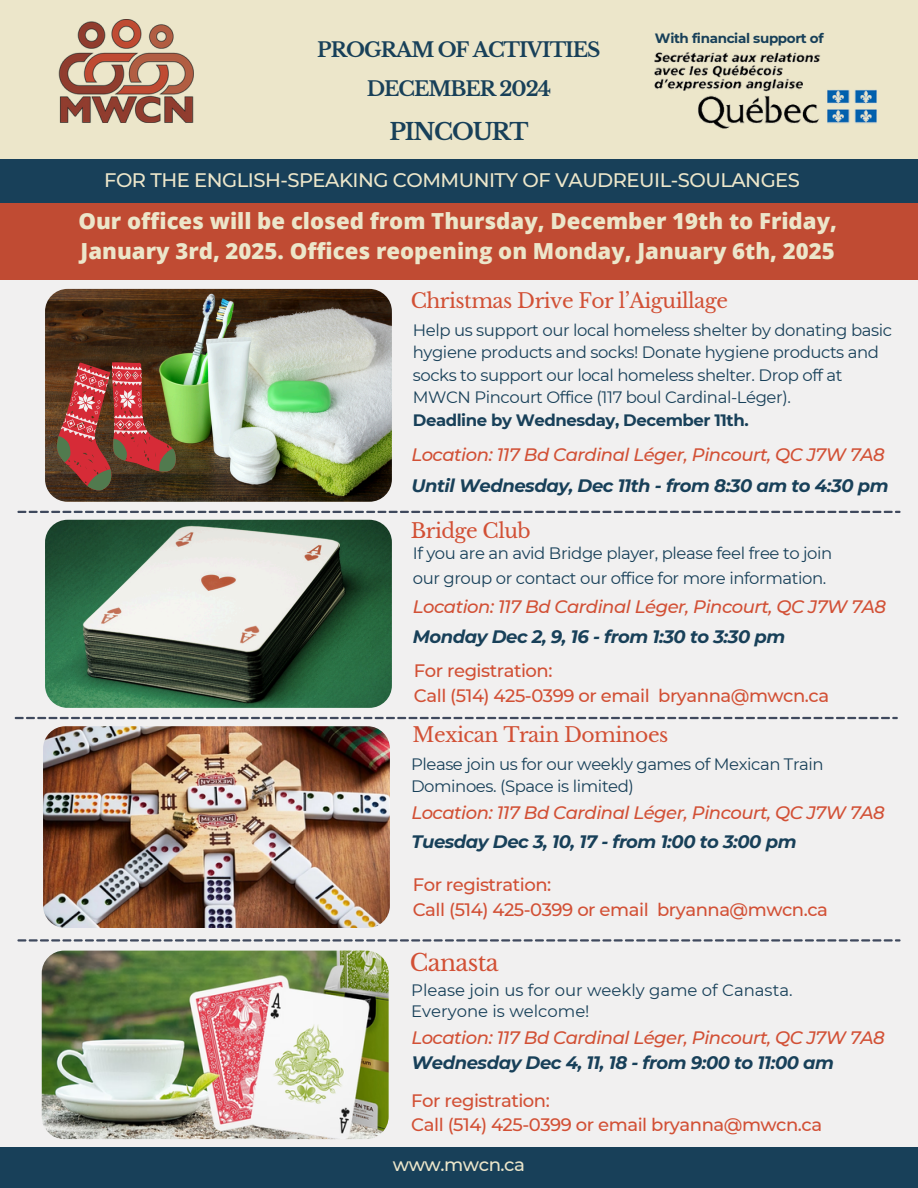
<style>
.page{position:relative;width:918px;height:1188px;background:#f1f0f0}
.page>*{position:absolute;margin:0;border:0;box-sizing:border-box;transform-origin:0 0}
.t1{font:23.25px "Libre Baskerville";letter-spacing:-.025em;color:#d25035}
.t2{font:700 23.1px "Libre Baskerville";letter-spacing:-.05em;color:#184059}
.t3{font:800 22.2px/30.5px "Open Sans";color:#ece6ca}
.t4{font:20.25px "Libre Baskerville";letter-spacing:-.025em;color:#d25035}
.t5{font:700 20.1px/39.3px "Libre Baskerville";letter-spacing:-.05em;color:#184059;text-align:center}
.t6{font:500 19.5px "Montserrat";letter-spacing:-.025em;color:#ece6ca}
.t7{font:500 18.15px "Montserrat";letter-spacing:-.025em;color:#ece6ca}
.t8{font:italic 500 18px/30.3px "Montserrat";letter-spacing:-.025em;color:#d25035}
.t9{font:500 18px/24.8px "Montserrat";letter-spacing:-.025em;color:#d25035}
.t10{font:16.5px/22.5px "Montserrat";letter-spacing:-.025em;color:#184059}
.t11{font:16.5px/20.2px "Montserrat";color:#184059}
.t12{font:700 16.5px "Montserrat";letter-spacing:-.025em;color:#184059}
.t13{font:700 13.5px "Montserrat";letter-spacing:-.025em;color:#184059}
.s1{font-weight:700;color:#184059}
</style>
<div class="page">
<div style="left:0;top:1148px;width:918px;height:40px;background:#184059"></div>
<div style="left:0;top:0;width:918px;height:216px;background:#ece6ca"></div>
<div style="left:0;top:188px;width:918px;height:92px;background:#c04b33"></div>
<div style="left:0;top:159px;width:918px;height:44px;background:#184059"></div>
<svg style="left:15px;top:717px;width:883px;height:2px;background:#676f7e"></svg>
<img style="left:654px;top:52px;width:223px;height:77px">
<img style="left:58px;top:19px;width:136px;height:104px">
<svg style="left:17px;top:939px;width:884px;height:3px"></svg>
<img style="left:45px;top:520px;width:347px;height:188px;border-radius:22px">
<img style="left:43px;top:726px;width:347px;height:202px;border-radius:23px">
<img style="left:42px;top:951px;width:346px;height:188px;border-radius:22px">
<img style="left:45px;top:289px;width:347px;height:213px;border-radius:22px">
<svg style="left:57px;top:362px;width:119px;height:129px;background:#8f4a3b"></svg>
<svg style="left:17px;top:511px;width:884px;height:2px;background:#686f7e"></svg>
<p class="t13" style="left:655px;top:30px;width:170px">With financial support of</p>
<h4 class="t5" style="left:317px;top:30px;width:285px">PROGRAM OF ACTIVITIES<br>DECEMBER 2024</h4>
<h4 class="t2" style="left:389px;top:118px;width:141px">PINCOURT</h4>
<p class="t6" style="left:104px;top:168px;width:697px">FOR THE ENGLISH-SPEAKING COMMUNITY OF VAUDREUIL-SOULANGES</p>
<p class="t3" style="left:78px;top:205px;width:760px">Our offices will be closed from Thursday, December 19th to Friday,<br>January 3rd, 2025. Offices reopening on Monday, January 6th, 2025</p>
<p class="t4" style="left:411px;top:288px;width:319px">Christmas Drive For l’Aiguillage</p>
<h6 class="t10" style="left:413px;top:319px;width:481px">Help us support our local homeless shelter by donating basic hygiene products and socks! Donate hygiene products and socks to support our local homeless shelter. Drop off at MWCN Pincourt Office (117 boul Cardinal-Léger).</h6>
<h6 class="t12" style="left:413px;top:410px;width:337px">Deadline by Wednesday, December 11th.</h6>
<p class="t8" style="left:411px;top:440px;width:479px">Location: 117 Bd Cardinal Léger, Pincourt, QC J7W 7A8<br><span class="s1">Until Wednesday, Dec 11th - from 8:30 am to 4:30 pm</span></p>
<p class="t4" style="left:411px;top:519px;width:121px">Bridge Club</p>
<h3 class="t10" style="left:413px;top:541px;width:421px;line-height:24.8px">If you are an avid Bridge player, please feel free to join our group or contact our office for more information.</h3>
<p class="t8" style="left:413px;top:591px;width:475px">Location: 117 Bd Cardinal Léger, Pincourt, QC J7W 7A8<br><span class="s1">Monday Dec 2, 9, 16 - from 1:30 to 3:30 pm</span></p>
<h1 class="t9" style="left:414px;top:658px;width:417px">For registration:<br>Call (514) 425-0399 or email bryanna@mwcn.ca</h1>
<p class="t4" style="left:413px;top:723px;width:257px">Mexican Train Dominoes</p>
<p class="t10" style="left:411px;top:754px;width:414px;line-height:21.3px">Please join us for our weekly games of Mexican Train<br>Dominoes. (Space is limited)</p>
<h5 class="t8" style="left:411px;top:797px;width:475px;line-height:29.2px">Location: 117 Bd Cardinal Léger, Pincourt, QC J7W 7A8<br><span class="s1">Tuesday Dec 3, 10, 17 - from 1:00 to 3:00 pm</span></h5>
<p class="t9" style="left:413px;top:873px;width:417px">For registration:<br>Call (514) 425-0399 or email bryanna@mwcn.ca</p>
<h6 class="t1" style="left:410px;top:948px;width:91px">Canasta</h6>
<p class="t11" style="left:411px;top:980px;width:383px">Please join us for our weekly game of Canasta.<br>Everyone is welcome!</p>
<p class="t8" style="left:411px;top:1026px;width:475px;line-height:24.8px">Location: 117 Bd Cardinal Léger, Pincourt, QC J7W 7A8<br><span class="s1">Wednesday Dec 4, 11, 18 - from 9:00 to 11:00 am</span></p>
<h5 class="t9" style="left:411px;top:1088px;width:412px">For registration:<br>Call (514) 425-0399 or email bryanna@mwcn.ca</h5>
<p class="t7" style="left:393px;top:1153px;width:134px">www.mwcn.ca</p>
</div>
